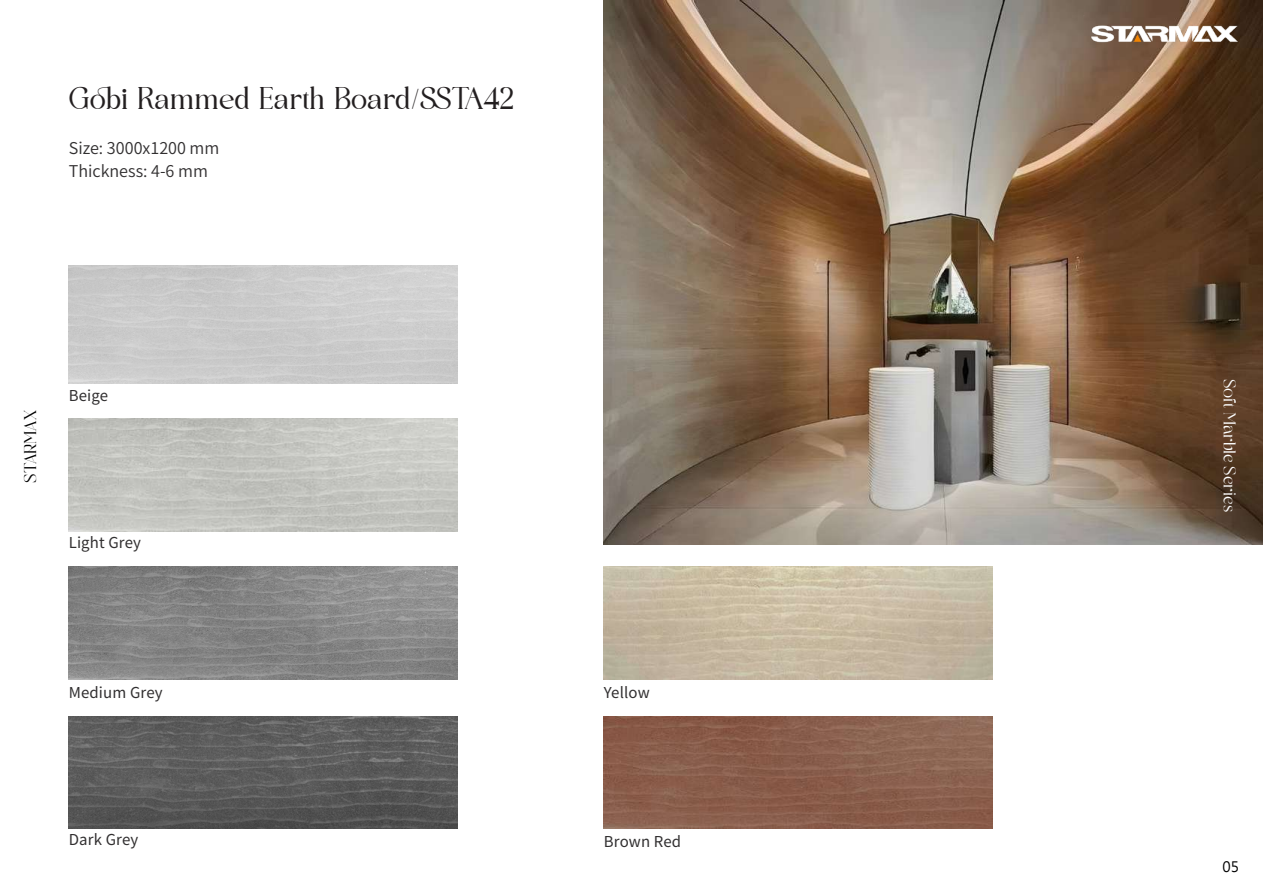
<style>
.page{position:relative;width:1263px;height:893px;background:#fff}
.page>*{position:absolute;margin:0;border:0;box-sizing:border-box;transform-origin:0 0}
.t1{font:22.35px "agright";color:#231f20}
.t2{font:16.2px/22.4px "Source Han Sans CN";color:#312f30}
.t3{font:16.2px "Albegos";letter-spacing:-.005em;color:#fff}
.t4{font:16.2px "Albegos";color:#000}
.t5{font:15px "Source Han Sans CN";letter-spacing:.01em;color:#312f30}
.t6{font:14.25px "Microsoft Jheng Hei";color:#000}
</style>
<div class="page">
<img style="left:69px;top:419px;width:389px;height:112px">
<img style="left:69px;top:716px;width:389px;height:113px">
<img style="left:69px;top:567px;width:389px;height:112px">
<img style="left:604px;top:716px;width:389px;height:113px">
<img style="left:604px;top:567px;width:389px;height:112px">
<img style="left:604px;top:0;width:659px;height:545px">
<img style="left:1083px;top:11px;width:166px;height:44px">
<h1 class="t1" style="left:69px;top:89px;width:447px">Gobi Rammed Earth Board/SSTA42</h1>
<p class="t2" style="left:69px;top:137px;width:152px">Size: 3000x1200 mm<br>Thickness: 4-6 mm</p>
<p class="t4" style="left:21px;top:483px;width:74px;rotate:-90deg">STARMAX</p>
<p class="t5" style="left:69px;top:387px;width:41px">Beige</p>
<p class="t5" style="left:69px;top:534px;width:74px">Light Grey</p>
<p class="t5" style="left:69px;top:684px;width:95px">Medium Grey</p>
<p class="t5" style="left:69px;top:831px;width:71px">Dark Grey</p>
<p class="t5" style="left:604px;top:684px;width:47px">Yellow</p>
<p class="t5" style="left:604px;top:833px;width:79px">Brown Red</p>
<p class="t3" style="left:1239px;top:379px;width:135px;rotate:90deg">Soft Marble Series</p>
<p class="t6" style="left:1222px;top:857px;width:18px">05</p>
</div>
